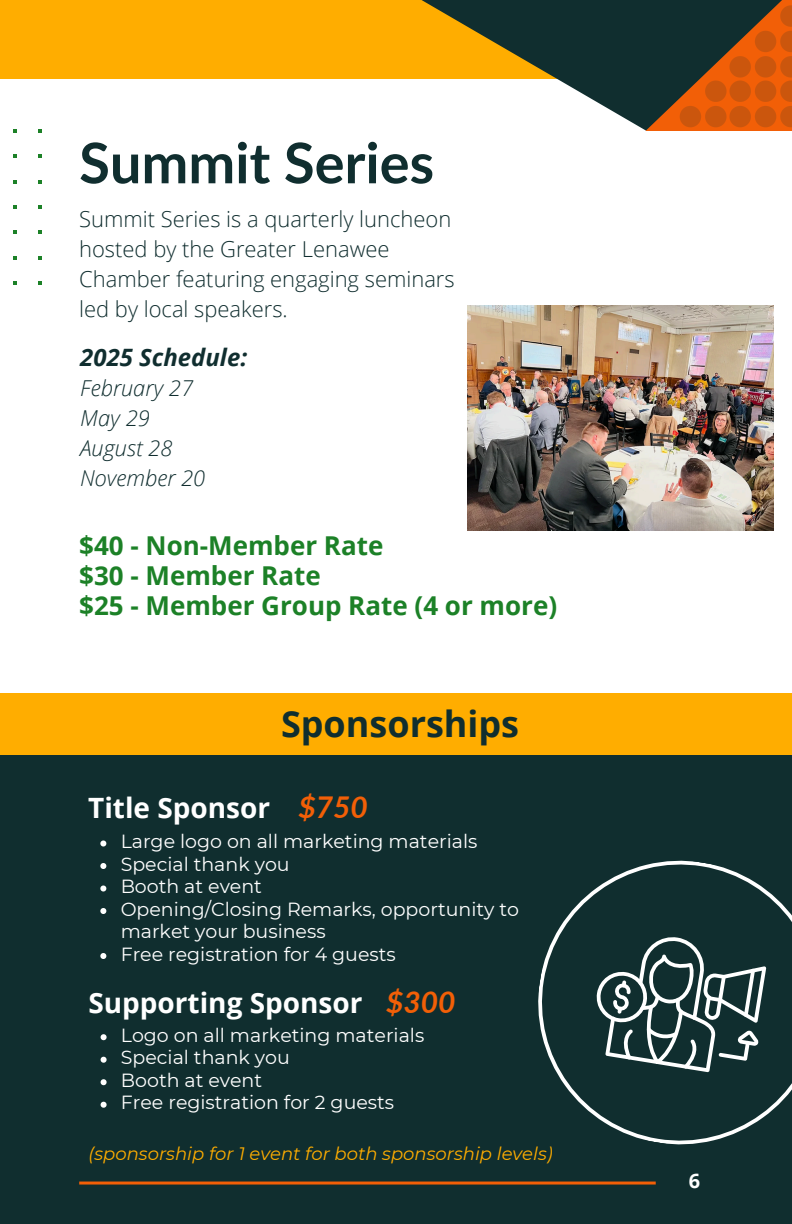
<style>
.page{position:relative;width:792px;height:1224px;background:#fff}
.page>*{position:absolute;margin:0;border:0;box-sizing:border-box;transform-origin:0 0}
.t1{font:700 56px "Lato";color:#102e2f}
.t2{font:700 36px "Open Sans";color:#102e2f}
.t3{font:italic 700 30px "Lato";color:#f25f07}
.t4{font:700 28px "Open Sans";color:#fff}
.t5{font:700 26px/30px "Open Sans";color:#1c8127}
.t6{font:italic 700 24px "Open Sans";color:#102e2f}
.t7{font:300 22px/30px "Open Sans";color:#102e2f}
.t8{font:italic 300 22px/30px "Open Sans";color:#102e2f}
.t9{font:700 20px "Open Sans";color:#fff}
.t10{font:19px/22.4px "Montserrat";color:#fff}
.t11{font:italic 18px "Montserrat";color:#ffad00}
</style>
<div class="page">
<div style="left:0;top:755px;width:791px;height:469px;background:#102e2f"></div>
<hr style="left:79px;top:1182px;width:577px;height:3px;background:#f25f07">
<div style="left:0;top:0;width:621px;height:79px;background:#ffad00"></div>
<svg style="left:421px;top:0;width:224px;height:130px"></svg>
<svg style="left:645px;top:0;width:147px;height:131px;fill:#102e2f"></svg>
<svg style="left:680px;top:5px;width:112px;height:122px"></svg>
<div style="left:0;top:693px;width:792px;height:62px;background:#ffad00"></div>
<svg style="left:13px;top:281px;width:4px;height:4px"></svg>
<svg style="left:38px;top:281px;width:4px;height:4px"></svg>
<svg style="left:13px;top:256px;width:4px;height:4px"></svg>
<svg style="left:38px;top:256px;width:4px;height:4px"></svg>
<svg style="left:13px;top:230px;width:4px;height:4px"></svg>
<svg style="left:38px;top:230px;width:4px;height:4px"></svg>
<svg style="left:13px;top:205px;width:4px;height:4px"></svg>
<svg style="left:38px;top:205px;width:4px;height:4px"></svg>
<svg style="left:13px;top:180px;width:4px;height:4px"></svg>
<svg style="left:38px;top:180px;width:4px;height:4px"></svg>
<svg style="left:13px;top:154px;width:4px;height:4px"></svg>
<svg style="left:38px;top:154px;width:4px;height:4px"></svg>
<svg style="left:13px;top:129px;width:4px;height:4px"></svg>
<svg style="left:38px;top:129px;width:4px;height:4px"></svg>
<svg style="left:538px;top:840px;width:254px;height:325px"></svg>
<img style="left:467px;top:306px;width:306px;height:225px">
<svg style="left:100px;top:841px;width:6px;height:6px"></svg>
<svg style="left:100px;top:863px;width:6px;height:6px"></svg>
<svg style="left:100px;top:886px;width:6px;height:6px"></svg>
<svg style="left:100px;top:908px;width:6px;height:6px"></svg>
<svg style="left:100px;top:953px;width:6px;height:6px"></svg>
<svg style="left:101px;top:1034px;width:6px;height:6px"></svg>
<svg style="left:101px;top:1057px;width:6px;height:6px"></svg>
<svg style="left:101px;top:1079px;width:6px;height:6px"></svg>
<svg style="left:101px;top:1102px;width:6px;height:6px"></svg>
<h6 class="t1" style="left:79px;top:128px;width:356px">Summit Series</h6>
<h5 class="t7" style="left:79px;top:204px;width:377px">Summit Series is a quarterly luncheon hosted by the Greater Lenawee<br>Chamber featuring engaging seminars led by local speakers.</h5>
<p class="t6" style="left:80px;top:340px;width:168px">2025 Schedule:</p>
<p class="t8" style="left:80px;top:372px;width:126px">February 27<br>May 29<br>August 28<br>November 20</p>
<p class="t5" style="left:79px;top:530px;width:479px">$40 - Non-Member Rate<br>$30 - Member Rate<br>$25 - Member Group Rate (4 or more)</p>
<p class="t2" style="left:281px;top:699px;width:240px">Sponsorships</p>
<p class="t4" style="left:88px;top:788px;width:184px">Title Sponsor</p>
<p class="t3" style="left:298px;top:788px;width:71px">$750</p>
<h4 class="t10" style="left:121px;top:830px;width:358px">Large logo on all marketing materials</h4>
<h2 class="t10" style="left:121px;top:852px;width:171px">Special thank you</h2>
<h3 class="t10" style="left:121px;top:875px;width:143px">Booth at event</h3>
<h3 class="t10" style="left:121px;top:897px;width:400px">Opening/Closing Remarks, opportunity to market your business</h3>
<p class="t10" style="left:121px;top:942px;width:277px">Free registration for 4 guests</p>
<h3 class="t4" style="left:88px;top:983px;width:276px">Supporting Sponsor</h3>
<p class="t3" style="left:386px;top:983px;width:71px">$300</p>
<p class="t10" style="left:121px;top:1024px;width:305px">Logo on all marketing materials</p>
<p class="t10" style="left:121px;top:1046px;width:171px">Special thank you</p>
<p class="t10" style="left:121px;top:1069px;width:143px">Booth at event</p>
<h3 class="t10" style="left:121px;top:1091px;width:275px">Free registration for 2 guests</h3>
<p class="t11" style="left:89px;top:1142px;width:466px">(sponsorship for 1 event for both sponsorship levels)</p>
<h1 class="t9" style="left:689px;top:1166px;width:13px">6</h1>
</div>
